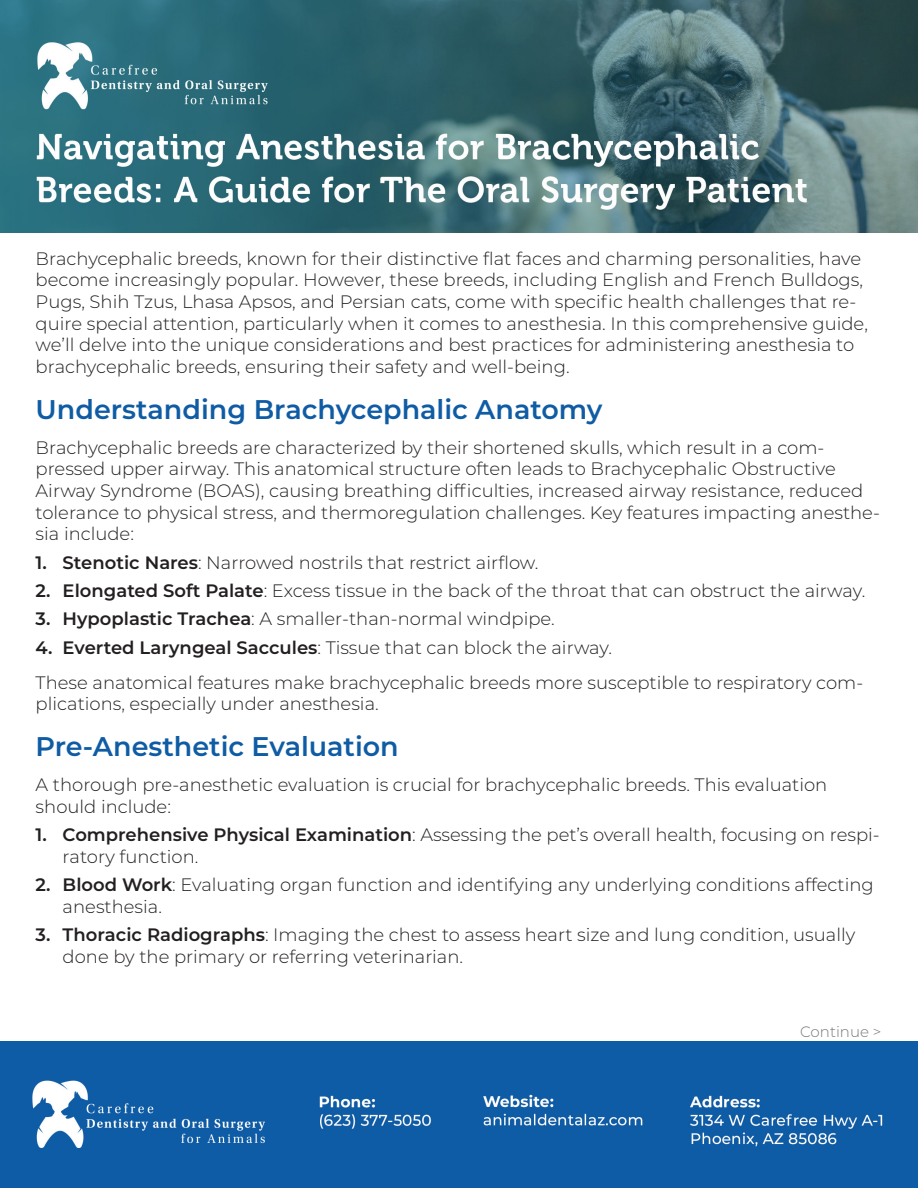
<style>
.page{position:relative;width:918px;height:1188px;background:#fff}
.page>*{position:absolute;margin:0;border:0;box-sizing:border-box;transform-origin:0 0}
.t1{font:600 27px "Montserrat";color:#0f5ca5}
.t2{font:300 18px/21.6px "Montserrat";color:#231f20}
.t3{font:300 15px "Montserrat";color:#797878}
.s1{font-weight:600}
</style>
<div class="page">
<img style="left:0;top:0;width:918px;height:233px">
<div style="left:0;top:1041px;width:918px;height:147px;background:#0e5ca6"></div>
<p class="t2" style="left:36px;top:247px;width:834px">Brachycephalic breeds, known for their distinctive flat faces and charming personalities, have become increasingly popular. However, these breeds, including English and French Bulldogs, Pugs, Shih Tzus, Lhasa Apsos, and Persian cats, come with specific health challenges that re&shy;quire special attention, particularly when it comes to anesthesia. In this comprehensive guide, we’ll delve into the unique considerations and best practices for administering anesthesia to brachycephalic breeds, ensuring their safety and well-being.</p>
<p class="t1" style="left:36px;top:390px;width:568px">Understanding Brachycephalic Anatomy</p>
<p class="t2" style="left:36px;top:436px;width:846px">Brachycephalic breeds are characterized by their shortened skulls, which result in a com&shy;pressed upper airway. This anatomical structure often leads to Brachycephalic Obstructive Airway Syndrome (BOAS), causing breathing difficulties, increased airway resistance, reduced tolerance to physical stress, and thermoregulation challenges. Key features impacting anesthe&shy;sia include:</p>
<p class="t2" style="left:36px;top:551px;width:504px"><span class="s1">1. Stenotic Nares</span>: Narrowed nostrils that restrict airflow.</p>
<p class="t2" style="left:36px;top:579px;width:831px"><span class="s1">2. Elongated Soft Palate</span>: Excess tissue in the back of the throat that can obstruct the airway.</p>
<p class="t2" style="left:36px;top:608px;width:521px"><span class="s1">3. Hypoplastic Trachea</span>: A smaller-than-normal windpipe.</p>
<p class="t2" style="left:36px;top:636px;width:578px"><span class="s1">4. Everted Laryngeal Saccules</span>: Tissue that can block the airway.</p>
<p class="t2" style="left:36px;top:671px;width:829px">These anatomical features make brachycephalic breeds more susceptible to respiratory com&shy;plications, especially under anesthesia.</p>
<p class="t1" style="left:36px;top:728px;width:365px">Pre-Anesthetic Evaluation</p>
<p class="t2" style="left:36px;top:774px;width:793px">A thorough pre-anesthetic evaluation is crucial for brachycephalic breeds. This evaluation should include:</p>
<p class="t2" style="left:63px;top:824px;width:819px;text-indent:-27px"><span class="s1">1. Comprehensive Physical Examination</span>: Assessing the pet’s overall health, focusing on respi&shy;ratory function.</p>
<p class="t2" style="left:63px;top:874px;width:813px;text-indent:-27px"><span class="s1">2. Blood Work</span>: Evaluating organ function and identifying any underlying conditions affecting anesthesia.</p>
<p class="t2" style="left:63px;top:923px;width:794px;text-indent:-27px"><span class="s1">3. Thoracic Radiographs</span>: Imaging the chest to assess heart size and lung condition, usually done by the primary or referring veterinarian.</p>
<p class="t3" style="left:800px;top:1021px;width:83px">Continue &gt;</p>
</div>
